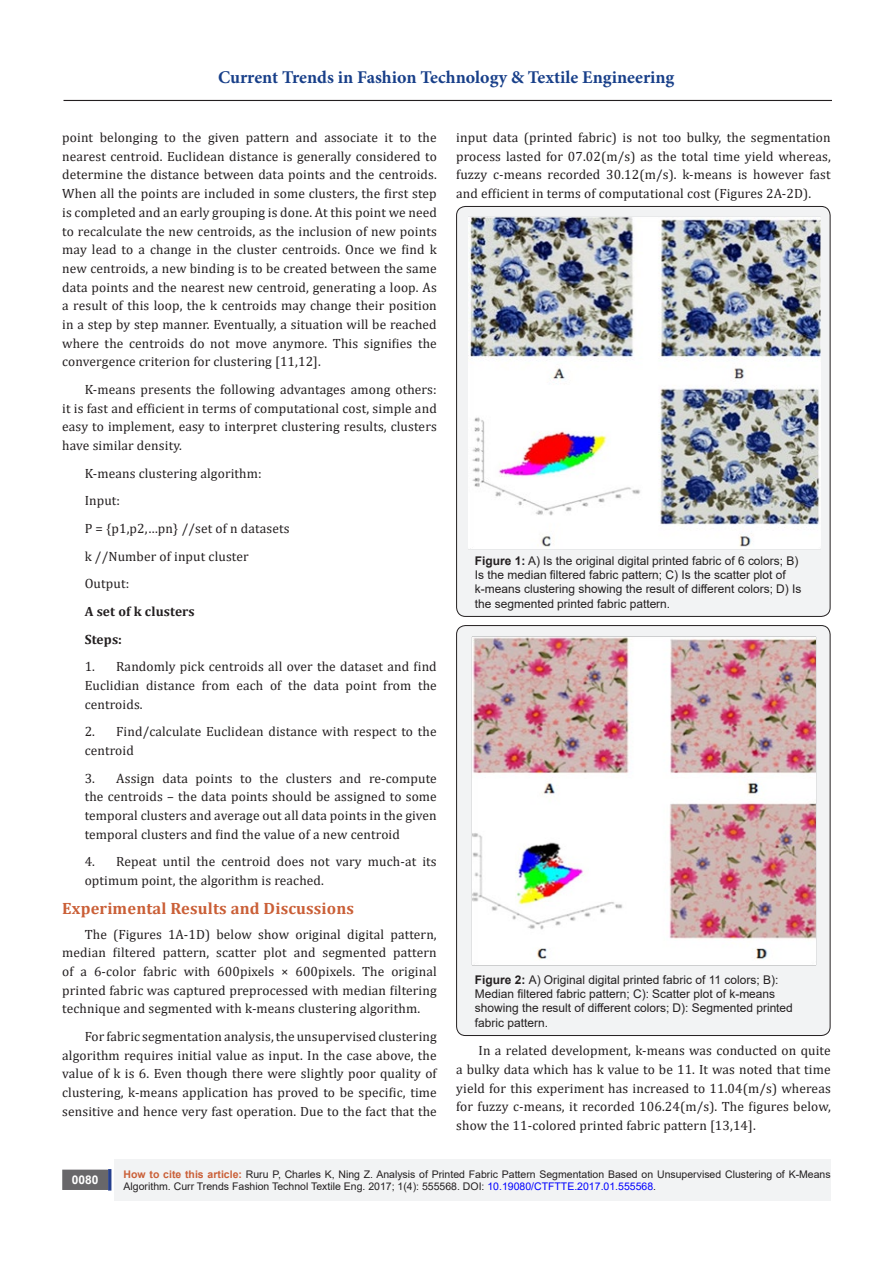
<style>
.page{position:relative;width:893px;height:1263px;background:#fff}
.page>*{position:absolute;margin:0;border:0;box-sizing:border-box;transform-origin:0 0}
.t1{font:700 18px "Minion Pro";color:#183f89}
.t2{font:700 16.5px "Cambria";letter-spacing:.01em;color:#ca5f37}
.t3{font:13.5px/18.8px "Cambria";letter-spacing:.01em;color:#231f20;text-align:justify}
.t4{font:700 13.5px "Cambria";letter-spacing:.01em;color:#231f20}
.t5{font:12px/14.4px "Arial";color:#231f20}
.t6{font:700 12px "Arial";color:#fff}
.t7{font:10.5px/12.6px "Arial";color:#231f20}
.s1{font-weight:700}
.s2{font-weight:700;color:#ca5f37}
.s3{color:#00f}
</style>
<div class="page">
<div style="left:115px;top:1160px;width:716px;height:41px;background:#f2f3f4"></div>
<div style="left:63px;top:1170px;width:44px;height:19px;background:#68676a"></div>
<div style="left:62px;top:1169px;width:46px;height:21px;border:2px solid #68676a"></div>
<div style="left:108px;top:1169px;width:3px;height:21px;background:#253f8e;border:2px solid #253f8e"></div>
<hr style="left:64px;top:100px;width:768px;height:1px;background:#231f20">
<div style="left:457px;top:206px;width:373px;height:410px;background:#f2f3f4;border-radius:9px"></div>
<img style="left:468px;top:217px;width:353px;height:332px">
<div style="left:457px;top:625px;width:373px;height:410px;background:#f2f3f4;border-radius:9px"></div>
<img style="left:472px;top:637px;width:344px;height:328px">
<h1 class="t1" style="left:218px;top:65px;width:458px">Current Trends in Fashion Technology &amp; Textile Engineering</h1>
<p class="t3" style="left:62px;top:128px;width:376px">point belonging to the given pattern and associate it to the nearest centroid. Euclidean distance is generally considered to determine the distance between data points and the centroids.<br>When all the points are included in some clusters, the first step is completed and an early grouping is done. At this point we need to recalculate the new centroids, as the inclusion of new points may lead to a change in the cluster centroids. Once we find k new centroids, a new binding is to be created between the same data points and the nearest new centroid, generating a loop. As a result of this loop, the k centroids may change their position in a step by step manner. Eventually, a situation will be reached where the centroids do not move anymore. This signifies the convergence criterion for clustering [11,12].</p>
<p class="t3" style="left:62px;top:380px;width:376px;text-indent:22px">K-means presents the following advantages among others: it is fast and efficient in terms of computational cost, simple and easy to implement, easy to interpret clustering results, clusters have similar density.</p>
<p class="t3" style="left:85px;top:464px;width:179px">K-means clustering algorithm:</p>
<p class="t3" style="left:85px;top:491px;width:37px">Input:</p>
<p class="t3" style="left:85px;top:519px;width:206px">P = {p1,p2,…pn} //set of n datasets</p>
<p class="t3" style="left:85px;top:546px;width:166px">k //Number of input cluster</p>
<p class="t3" style="left:85px;top:574px;width:46px">Output:</p>
<p class="t4" style="left:85px;top:602px;width:112px">A set of k clusters</p>
<p class="t4" style="left:85px;top:629px;width:39px">Steps:</p>
<p class="t3" style="left:85px;top:657px;width:354px">1. Randomly pick centroids all over the dataset and find Euclidian distance from each of the data point from the centroids.</p>
<p class="t3" style="left:85px;top:722px;width:354px">2. Find/calculate Euclidean distance with respect to the centroid</p>
<p class="t3" style="left:85px;top:768px;width:354px">3. Assign data points to the clusters and re-compute the centroids – the data points should be assigned to some temporal clusters and average out all data points in the given temporal clusters and find the value of a new centroid</p>
<p class="t3" style="left:85px;top:852px;width:354px">4. Repeat until the centroid does not vary much-at its optimum point, the algorithm is reached.</p>
<p class="t2" style="left:62px;top:897px;width:293px">Experimental Results and Discussions</p>
<p class="t3" style="left:62px;top:925px;width:376px;text-indent:22px">The (Figures 1A-1D) below show original digital pattern, median filtered pattern, scatter plot and segmented pattern of a 6-color fabric with 600pixels × 600pixels. The original printed fabric was captured preprocessed with median filtering technique and segmented with k-means clustering algorithm.</p>
<p class="t3" style="left:62px;top:1027px;width:376px;text-indent:22px">For fabric segmentation analysis, the unsupervised clustering algorithm requires initial value as input. In the case above, the value of k is 6. Even though there were slightly poor quality of clustering, k-means application has proved to be specific, time sensitive and hence very fast operation. Due to the fact that the</p>
<p class="t3" style="left:456px;top:128px;width:376px">input data (printed fabric) is not too bulky, the segmentation process lasted for 07.02(m/s) as the total time yield whereas, fuzzy c-means recorded 30.12(m/s). k-means is however fast and efficient in terms of computational cost (Figures 2A-2D).</p>
<p class="t5" style="left:475px;top:553px;width:328px"><span class="s1">Figure 1:</span> A) Is the original digital printed fabric of 6 colors; B)<br>Is the median filtered fabric pattern; C) Is the scatter plot of k-means clustering showing the result of different colors; D) Is the segmented printed fabric pattern.</p>
<p class="t5" style="left:475px;top:972px;width:320px"><span class="s1">Figure 2:</span> A) Original digital printed fabric of 11 colors; B):<br>Median filtered fabric pattern; C): Scatter plot of k-means showing the result of different colors; D): Segmented printed fabric pattern.</p>
<p class="t3" style="left:456px;top:1041px;width:376px;text-indent:22px">In a related development, k-means was conducted on quite a bulky data which has k value to be 11. It was noted that time yield for this experiment has increased to 11.04(m/s) whereas for fuzzy c-means, it recorded 106.24(m/s). The figures below, show the 11-colored printed fabric pattern [13,14].</p>
<p class="t6" style="left:72px;top:1171px;width:28px">0080</p>
<p class="t7" style="left:124px;top:1168px;width:709px"><span class="s2">How to cite this article:</span> Ruru P, Charles K, Ning Z. Analysis of Printed Fabric Pattern Segmentation Based on Unsupervised Clustering of K-Means<br>Algorithm. Curr Trends Fashion Technol Textile Eng. 2017; 1(4): 555568. DOI: <span class="s3">10.19080/CTFTTE.2017.01.555568</span>.</p>
</div>
